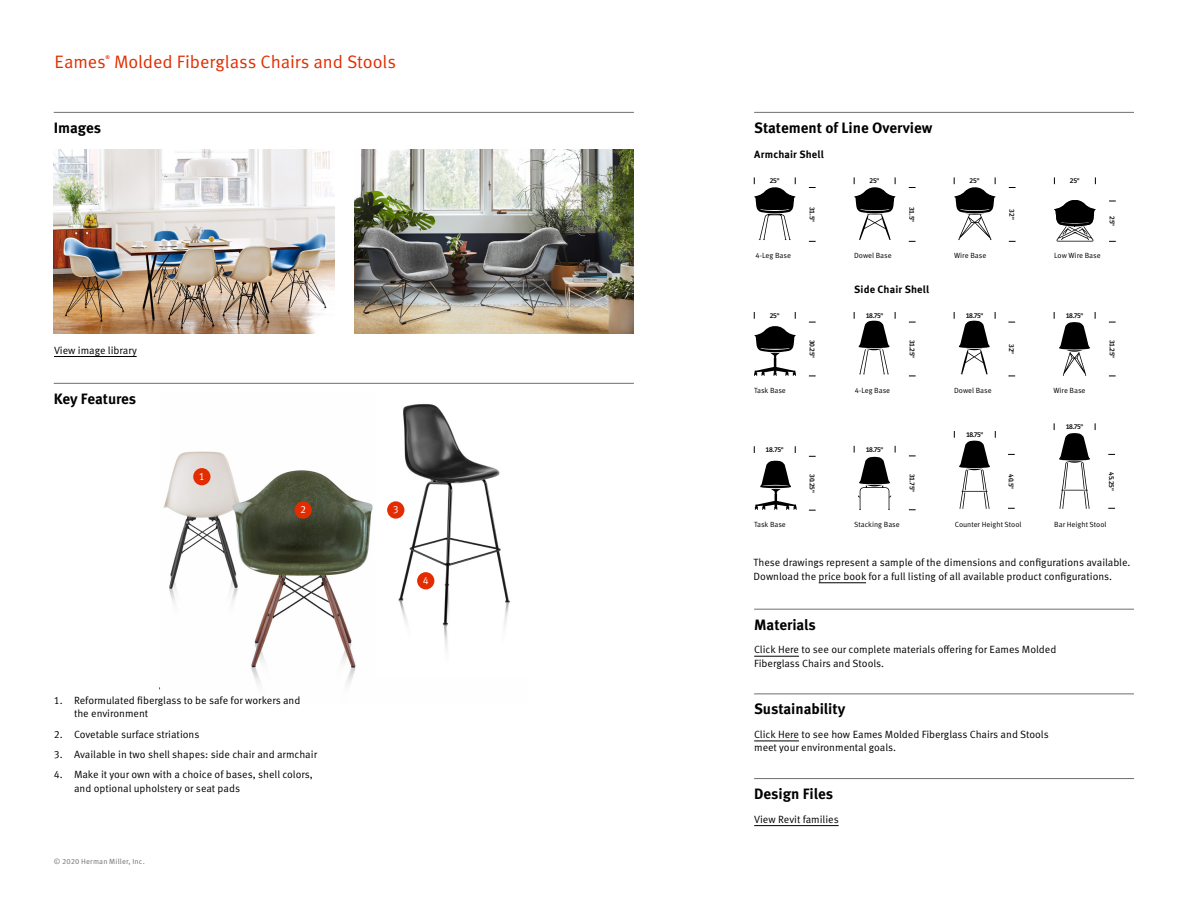
<style>
.page{position:relative;width:1188px;height:918px;background:#fff}
.page>*{position:absolute;margin:0;border:0;box-sizing:border-box;transform-origin:0 0}
.t1{font:18px "Meta OT Norm";letter-spacing:-.01em;color:#e22d00}
.t2{font:700 15px "Meta OT";letter-spacing:-.005em;color:#000}
.t3{font:10.5px/13.5px "Meta OT Norm";color:#000}
.t4{font:700 10.5px "Meta OT";letter-spacing:.015em;color:#000}
.t5{font:10.5px "Meta OT Norm";color:#fff}
.t6{font:7.5px "Meta OT Norm";letter-spacing:-.005em;color:#000}
.t7{font:7.5px "Meta OT Norm";letter-spacing:.02em;color:#6d6e71}
.t8{font:500 6.75px "Fira Sans";letter-spacing:-.045em;color:#000}
.t9{font:700 5.25px "Meta OT";color:#ee3824}
</style>
<div class="page">
<hr style="left:754px;top:112px;width:380px;height:1px;background:#6d6e71">
<hr style="left:54px;top:112px;width:580px;height:1px;background:#6d6e71">
<hr style="left:54px;top:383px;width:580px;height:1px;background:#6d6e71">
<hr style="left:54px;top:356px;width:83px;height:1px;background:#000">
<img style="left:159px;top:404px;width:351px;height:286px">
<div style="left:193px;top:468px;width:18px;height:17px;background:#e32d00;border-radius:50%"></div>
<div style="left:295px;top:501px;width:17px;height:18px;background:#e32d00;border-radius:50%"></div>
<div style="left:417px;top:572px;width:17px;height:17px;background:#e32d00;border-radius:50%"></div>
<img style="left:354px;top:150px;width:280px;height:183px">
<hr style="left:754px;top:609px;width:380px;height:1px;background:#6d6e71">
<hr style="left:754px;top:694px;width:380px;height:1px;background:#6d6e71">
<hr style="left:754px;top:656px;width:45px;height:1px;background:#000">
<hr style="left:754px;top:741px;width:45px;height:1px;background:#000">
<hr style="left:754px;top:778px;width:380px;height:1px;background:#6d6e71">
<hr style="left:754px;top:825px;width:85px;height:1px;background:#000">
<svg style="left:754px;top:326px;width:42px;height:50px"></svg>
<svg style="left:755px;top:461px;width:42px;height:49px"></svg>
<div style="left:387px;top:501px;width:17px;height:18px;background:#e32d00;border-radius:50%"></div>
<svg style="left:1054px;top:200px;width:42px;height:42px"></svg>
<svg style="left:954px;top:177px;width:42px;height:63px"></svg>
<svg style="left:854px;top:177px;width:42px;height:63px"></svg>
<svg style="left:754px;top:177px;width:42px;height:63px"></svg>
<hr style="left:819px;top:583px;width:47px;height:1px;background:#000">
<svg style="left:854px;top:312px;width:35px;height:62px"></svg>
<svg style="left:954px;top:312px;width:42px;height:62px"></svg>
<svg style="left:1054px;top:312px;width:42px;height:64px"></svg>
<svg style="left:854px;top:446px;width:42px;height:64px"></svg>
<svg style="left:1054px;top:423px;width:42px;height:86px"></svg>
<svg style="left:954px;top:431px;width:42px;height:78px"></svg>
<img style="left:54px;top:150px;width:281px;height:183px">
<h1 class="t1" style="left:55px;top:50px;width:53px">Eames</h1>
<p class="t9" style="left:106px;top:53px;width:6px">®</p>
<h1 class="t1" style="left:114px;top:50px;width:284px">Molded Fiberglass Chairs and Stools</h1>
<h2 class="t2" style="left:54px;top:118px;width:49px">Images</h2>
<h2 class="t2" style="left:754px;top:118px;width:180px">Statement of Line Overview</h2>
<p class="t3" style="left:54px;top:343px;width:84px">View image library</p>
<h2 class="t2" style="left:54px;top:389px;width:84px">Key Features</h2>
<p class="t5" style="left:199px;top:470px;width:7px">1</p>
<p class="t5" style="left:300px;top:503px;width:7px">2</p>
<p class="t3" style="left:74px;top:694px;width:228px;text-indent:-20px">1. Reformulated fiberglass to be safe for workers and the environment</p>
<p class="t3" style="left:54px;top:727px;width:147px">2. Covetable surface striations</p>
<p class="t3" style="left:54px;top:748px;width:265px">3. Available in two shell shapes: side chair and armchair</p>
<p class="t3" style="left:74px;top:768px;width:240px;text-indent:-20px">4. Make it your own with a choice of bases, shell colors, and optional upholstery or seat pads</p>
<p class="t7" style="left:54px;top:857px;width:93px">© 2020 Herman Miller, Inc.</p>
<p class="t5" style="left:393px;top:503px;width:7px">3</p>
<p class="t5" style="left:423px;top:574px;width:7px">4</p>
<p class="t4" style="left:754px;top:148px;width:71px">Armchair Shell</p>
<p class="t8" style="left:770px;top:176px;width:11px">25"</p>
<p class="t8" style="left:870px;top:176px;width:11px">25"</p>
<p class="t8" style="left:970px;top:176px;width:11px">25"</p>
<p class="t8" style="left:1070px;top:176px;width:11px">25"</p>
<p class="t8" style="left:818px;top:207px;width:16px;rotate:90deg">31.5"</p>
<p class="t8" style="left:917px;top:207px;width:16px;rotate:90deg">31.5"</p>
<p class="t8" style="left:1017px;top:209px;width:11px;rotate:90deg">32"</p>
<p class="t8" style="left:1118px;top:216px;width:11px;rotate:90deg">25"</p>
<p class="t6" style="left:756px;top:251px;width:37px">4-Leg Base</p>
<p class="t6" style="left:854px;top:251px;width:39px">Dowel Base</p>
<p class="t6" style="left:954px;top:251px;width:34px">Wire Base</p>
<p class="t6" style="left:1054px;top:251px;width:48px">Low Wire Base</p>
<p class="t4" style="left:854px;top:283px;width:76px">Side Chair Shell</p>
<p class="t8" style="left:770px;top:310px;width:11px">25"</p>
<p class="t8" style="left:866px;top:310px;width:19px">18.75"</p>
<p class="t8" style="left:966px;top:310px;width:19px">18.75"</p>
<p class="t8" style="left:1066px;top:310px;width:19px">18.75"</p>
<p class="t8" style="left:818px;top:340px;width:20px;rotate:90deg">30.25"</p>
<p class="t8" style="left:917px;top:340px;width:20px;rotate:90deg">31.25"</p>
<p class="t8" style="left:1017px;top:344px;width:11px;rotate:90deg">32"</p>
<p class="t8" style="left:1117px;top:340px;width:20px;rotate:90deg">31.25"</p>
<p class="t6" style="left:754px;top:385px;width:33px">Task Base</p>
<p class="t6" style="left:855px;top:385px;width:37px">4-Leg Base</p>
<p class="t6" style="left:954px;top:385px;width:39px">Dowel Base</p>
<p class="t6" style="left:1053px;top:385px;width:34px">Wire Base</p>
<p class="t8" style="left:966px;top:429px;width:19px">18.75"</p>
<p class="t8" style="left:1066px;top:421px;width:19px">18.75"</p>
<p class="t8" style="left:766px;top:444px;width:20px">18.75"</p>
<p class="t8" style="left:866px;top:444px;width:19px">18.75"</p>
<p class="t8" style="left:818px;top:474px;width:20px;rotate:90deg">30.25"</p>
<p class="t8" style="left:1117px;top:472px;width:20px;rotate:90deg">45.25"</p>
<p class="t8" style="left:917px;top:474px;width:20px;rotate:90deg">31.75"</p>
<p class="t8" style="left:1017px;top:474px;width:16px;rotate:90deg">40.5"</p>
<p class="t6" style="left:754px;top:520px;width:33px">Task Base</p>
<p class="t6" style="left:854px;top:520px;width:47px">Stacking Base</p>
<p class="t6" style="left:955px;top:520px;width:68px">Counter Height Stool</p>
<p class="t6" style="left:1054px;top:520px;width:54px">Bar Height Stool</p>
<p class="t3" style="left:754px;top:556px;width:378px">These drawings represent a sample of the dimensions and configurations available.<br>Download the price book for a full listing of all available product configurations.</p>
<h2 class="t2" style="left:754px;top:615px;width:63px">Materials</h2>
<p class="t3" style="left:754px;top:643px;width:304px">Click Here to see our complete materials offering for Eames Molded<br>Fiberglass Chairs and Stools.</p>
<h2 class="t2" style="left:754px;top:700px;width:93px">Sustainability</h2>
<p class="t3" style="left:754px;top:728px;width:296px">Click Here to see how Eames Molded Fiberglass Chairs and Stools meet your environmental goals.</p>
<h2 class="t2" style="left:754px;top:784px;width:80px">Design Files</h2>
<p class="t3" style="left:754px;top:812px;width:86px">View Revit families</p>
</div>
